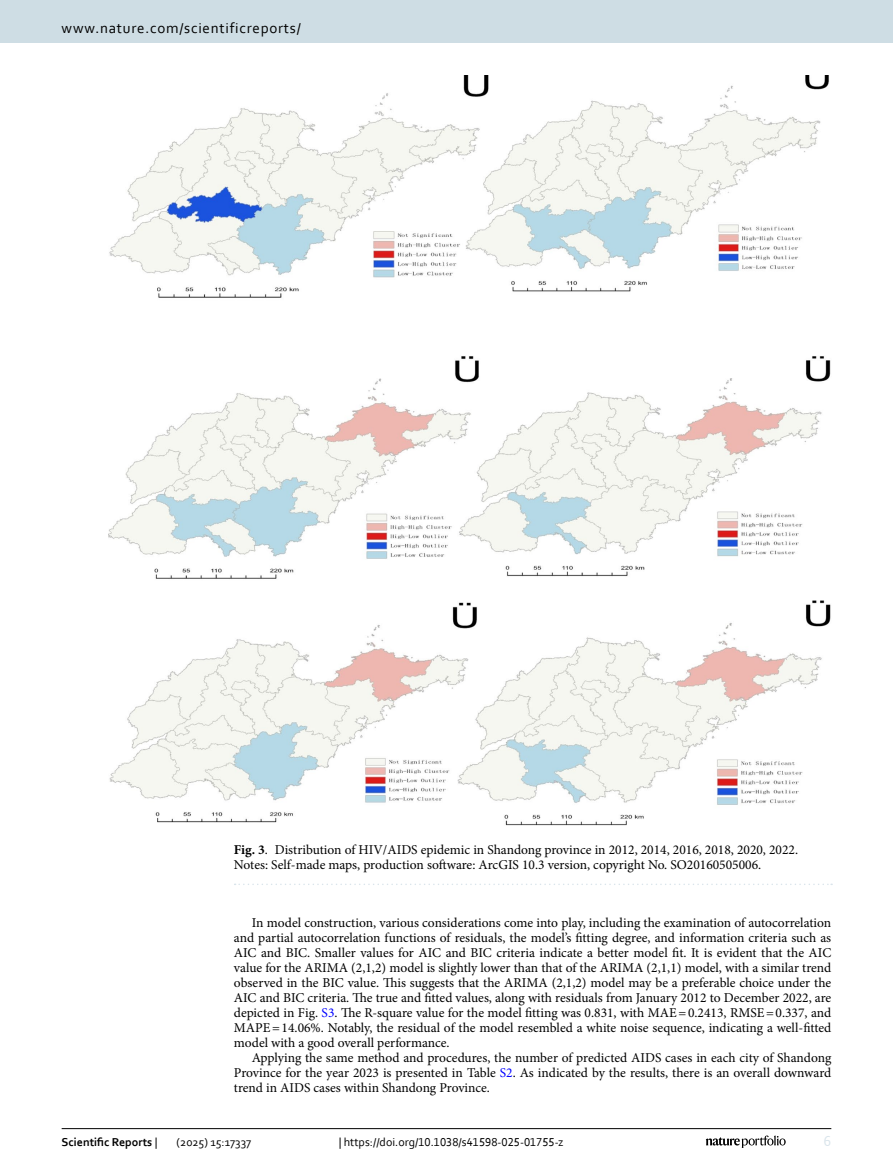
<style>
.page{position:relative;width:893px;height:1174px;background:#fff}
.page>*{position:absolute;margin:0;border:0;box-sizing:border-box;transform-origin:0 0}
.t1{font:15px "Corbel";letter-spacing:.05em;color:#000}
.t2{font:15px "Corbel";color:#d9e4eb}
.Body_Text_Indent{font:13.5px/15px "Minion Pro";color:#000;text-align:justify}
.Figure_Caption{font:13.5px/15px "Minion Pro";color:#000}
.t3{font:12px "Corbel";color:#000}
.t4{font:700 12px "Corbel";color:#000}
.s1{font-weight:700}
.s2{color:#00f}
.s3{font-weight:400}
</style>
<div class="page">
<img style="left:108px;top:76px;width:723px;height:750px">
<svg style="left:235px;top:883px;width:597px;height:2px"></svg>
<hr style="left:62px;top:1128px;width:769px;height:1px;background:#000">
<svg style="left:706px;top:1135px;width:80px;height:12px"></svg>
<div style="left:0;top:0;width:893px;height:43px;background:#cedde4"></div>
<p class="t1" style="left:62px;top:18px;width:241px">www.nature.com/scientificreports/</p>
<p class="Figure_Caption" style="left:234px;top:842px;width:566px"><span class="s1">Fig. 3</span>. Distribution of HIV/AIDS epidemic in Shandong province in 2012, 2014, 2016, 2018, 2020, 2022.<br>Notes: Self-made maps, production software: ArcGIS 10.3 version, copyright No. SO20160505006.</p>
<p class="Body_Text_Indent" style="left:234px;top:915px;width:599px;text-indent:18px">In model construction, various considerations come into play, including the examination of autocorrelation and partial autocorrelation functions of residuals, the model’s fitting degree, and information criteria such as AIC and BIC. Smaller values for AIC and BIC criteria indicate a better model fit. It is evident that the AIC value for the ARIMA (2,1,2) model is slightly lower than that of the ARIMA (2,1,1) model, with a similar trend observed in the BIC value. This suggests that the ARIMA (2,1,2) model may be a preferable choice under the AIC and BIC criteria. The true and fitted values, along with residuals from January 2012 to December 2022, are depicted in Fig. <span class="s2">S3</span>. The R-square value for the model fitting was 0.831, with MAE=0.2413, RMSE=0.337, and MAPE=14.06%. Notably, the residual of the model resembled a white noise sequence, indicating a well-fitted model with a good overall performance.</p>
<p class="Body_Text_Indent" style="left:234px;top:1050px;width:599px;text-indent:18px">Applying the same method and procedures, the number of predicted AIDS cases in each city of Shandong Province for the year 2023 is presented in Table <span class="s2">S2</span>. As indicated by the results, there is an overall downward trend in AIDS cases within Shandong Province.</p>
<p class="t4" style="left:62px;top:1134px;width:97px">Scientific Reports <span class="s3">|</span></p>
<p class="t3" style="left:177px;top:1134px;width:76px">(2025) 15:17337</p>
<p class="t3" style="left:339px;top:1134px;width:226px">| https://doi.org/10.1038/s41598-025-01755-z</p>
<p class="t2" style="left:824px;top:1132px;width:9px">6</p>
</div>
